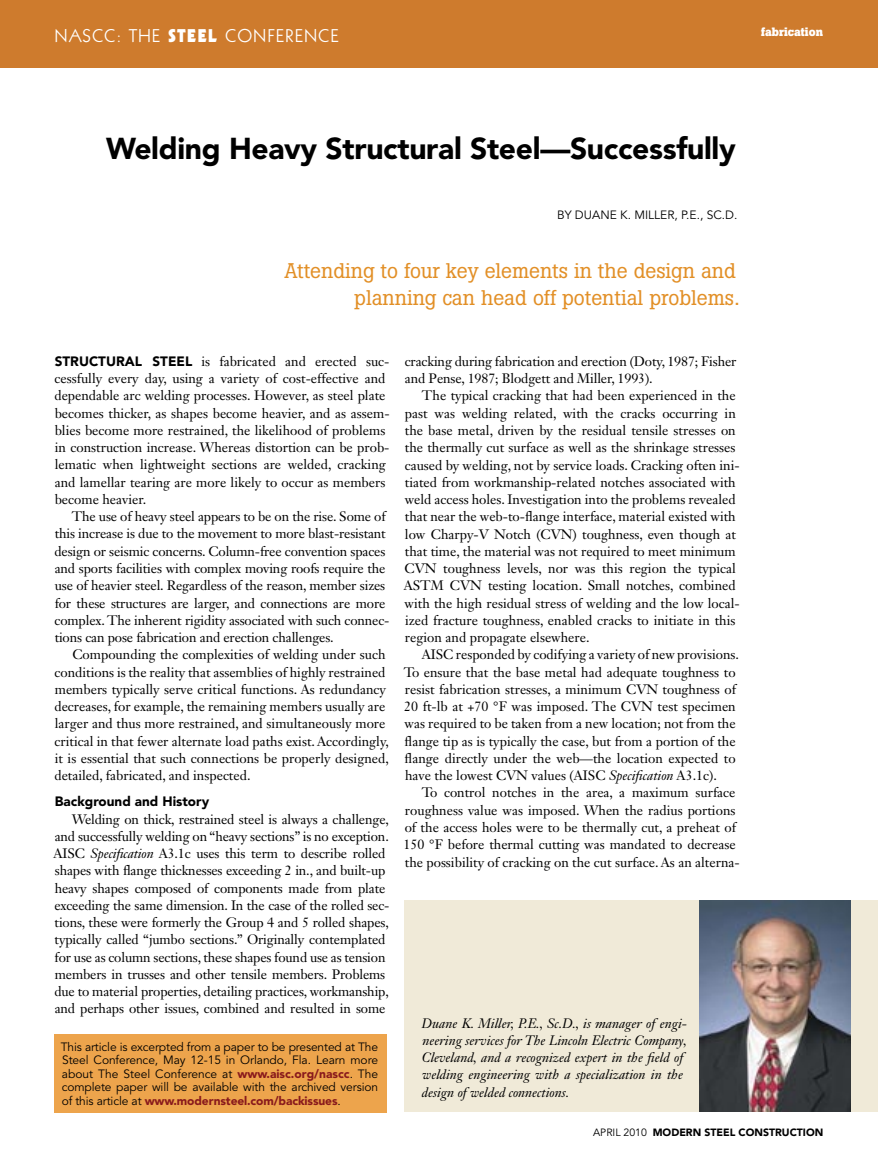
<style>
.page{position:relative;width:878px;height:1175px;background:#fff}
.page>*{position:absolute;margin:0;border:0;box-sizing:border-box;transform-origin:0 0}
.t1{font:900 30px "Avenir LT Std";letter-spacing:-.01em;color:#000}
.t2{font:21px/27px "Boton";color:#e28f26;text-align:right}
.t3{font:18px "Geometric 231 BT Roman C";letter-spacing:.05em;color:#fff}
.t4{font:13.5px/17.2px "Janson Text LT Std";color:#000}
.t5{font:italic 13.5px/17.2px "Janson Text LT Std";color:#000}
.t6{font:900 13.5px "Avenir LT Std";color:#000}
.t7{font:12px/13.5px "Avenir LT Std";letter-spacing:-.005em;color:#000;text-align:justify}
.t8{font:700 12px "Boton";color:#fff}
.t9{font:900 10.5px "Avenir LT Std";color:#000}
.s1{font-family:"Geometric 231 BT Heavy C"}
.s2{font-style:italic}
.s3{font-weight:900;color:#891a1c}
.s4{font-weight:400}
</style>
<div class="page">
<div style="left:404px;top:900px;width:474px;height:212px;background:#f0ead8"></div>
<div style="left:0;top:0;width:878px;height:68px;background:#ce7b2d"></div>
<div style="left:54px;top:1034px;width:332px;height:78px;background:#eda44c"></div>
<img style="left:699px;top:900px;width:151px;height:212px">
<h3 class="t3" style="left:54px;top:24px;width:284px">NASCC: The <span class="s1">Steel</span> CONFERENCE</h3>
<p class="t8" style="left:761px;top:25px;width:63px">fabrication</p>
<h1 class="t1" style="left:106px;top:131px;width:631px">Welding Heavy Structural Steel—Successfully</h1>
<p class="t7" style="left:557px;top:208px;width:182px">By Duane K. Miller, P.E., Sc.D.</p>
<h2 class="t2" style="left:284px;top:257px;width:457px">Attending to four key elements in the design and planning can head off potential problems.</h2>
<p class="t4" style="left:54px;top:352px;width:336px;text-indent:147px">is fabricated and erected suc&shy;cessfully every day, using a variety of cost-effective and dependable arc welding processes. However, as steel plate becomes thicker, as shapes become heavier, and as assem&shy;blies become more restrained, the likelihood of problems in construction increase. Whereas distortion can be prob&shy;lematic when lightweight sections are welded, cracking and lamellar tearing are more likely to occur as members become heavier.</p>
<p class="t4" style="left:54px;top:508px;width:336px;text-indent:17px">The use of heavy steel appears to be on the rise. Some of this increase is due to the movement to more blast-resistant design or seismic concerns. Column-free convention spaces and sports facilities with complex moving roofs require the use of heavier steel. Regardless of the reason, member sizes for these structures are larger, and connections are more complex. The inherent rigidity associated with such connec&shy;tions can pose fabrication and erection challenges.</p>
<p class="t4" style="left:54px;top:646px;width:336px;text-indent:18px">Compounding the complexities of welding under such conditions is the reality that assemblies of highly restrained members typically serve critical functions. As redundancy decreases, for example, the remaining members usually are larger and thus more restrained, and simultaneously more critical in that fewer alternate load paths exist. Accordingly, it is essential that such connections be properly designed, detailed, fabricated, and inspected.</p>
<p class="t6" style="left:55px;top:793px;width:156px">Background and History</p>
<p class="t4" style="left:54px;top:810px;width:337px;text-indent:18px">Welding on thick, restrained steel is always a challenge, and successfully welding on “heavy sections” is no exception.<br>AISC <span class="s2">Specification</span> A3.1c uses this term to describe rolled shapes with flange thicknesses exceeding 2 in., and built-up heavy shapes composed of components made from plate exceeding the same dimension. In the case of the rolled sec&shy;tions, these were formerly the Group 4 and 5 rolled shapes, typically called “jumbo sections.” Originally contemplated for use as column sections, these shapes found use as tension members in trusses and other tensile members. Problems due to material properties, detailing practices, workmanship, and perhaps other issues, combined and resulted in some</p>
<p class="t6" style="left:55px;top:353px;width:18px">Structur</p>
<p class="t6" style="left:125px;top:353px;width:37px">al steel</p>
<p class="t7" style="left:61px;top:1040px;width:319px">This article is excerpted from a paper to be presented at The Steel Conference, May 12-15 in Orlando, Fla. Learn more about The Steel Conference at <span class="s3">www.aisc.org/nascc</span>. The complete paper will be available with the archived version of this article at <span class="s3">www.modernsteel.com/backissues</span>.</p>
<p class="t4" style="left:404px;top:352px;width:333px">cracking during fabrication and erection (Doty, 1987; Fisher and Pense, 1987; Blodgett and Miller, 1993).</p>
<p class="t4" style="left:404px;top:387px;width:337px;text-indent:18px">The typical cracking that had been experienced in the past was welding related, with the cracks occurring in the base metal, driven by the residual tensile stresses on the thermally cut surface as well as the shrinkage stresses caused by welding, not by service loads. Cracking often ini&shy;tiated from workmanship-related notches associated with weld access holes. Investigation into the problems revealed that near the web-to-flange interface, material existed with low Charpy-V Notch (CVN) toughness, even though at that time, the material was not required to meet minimum CVN toughness levels, nor was this region the typical ASTM CVN testing location. Small notches, combined with the high residual stress of welding and the low local&shy;ized fracture toughness, enabled cracks to initiate in this region and propagate elsewhere.</p>
<p class="t4" style="left:404px;top:646px;width:336px;text-indent:18px">AISC responded by codifying a variety of new provisions.<br>To ensure that the base metal had adequate toughness to resist fabrication stresses, a minimum CVN toughness of 20 ft-lb at +70 °F was imposed. The CVN test specimen was required to be taken from a new location; not from the flange tip as is typically the case, but from a portion of the flange directly under the web—the location expected to have the lowest CVN values (AISC <span class="s2">Specification</span> A3.1c).</p>
<p class="t4" style="left:403px;top:784px;width:338px;text-indent:19px">To control notches in the area, a maximum surface roughness value was imposed. When the radius portions of the access holes were to be thermally cut, a preheat of 150 °F before thermal cutting was mandated to decrease the possibility of cracking on the cut surface. As an alterna-</p>
<p class="t5" style="left:421px;top:1014px;width:267px">Duane K. Miller, P.E., Sc.D., is manager of engi&shy;neering services for The Lincoln Electric Company, Cleveland, and a recognized expert in the field of welding engineering with a specialization in the design of welded connections.</p>
<p class="t9" style="left:593px;top:1125px;width:232px"><span class="s4">april 2010</span> MODERN STEEL CONSTRUCTION</p>
</div>
